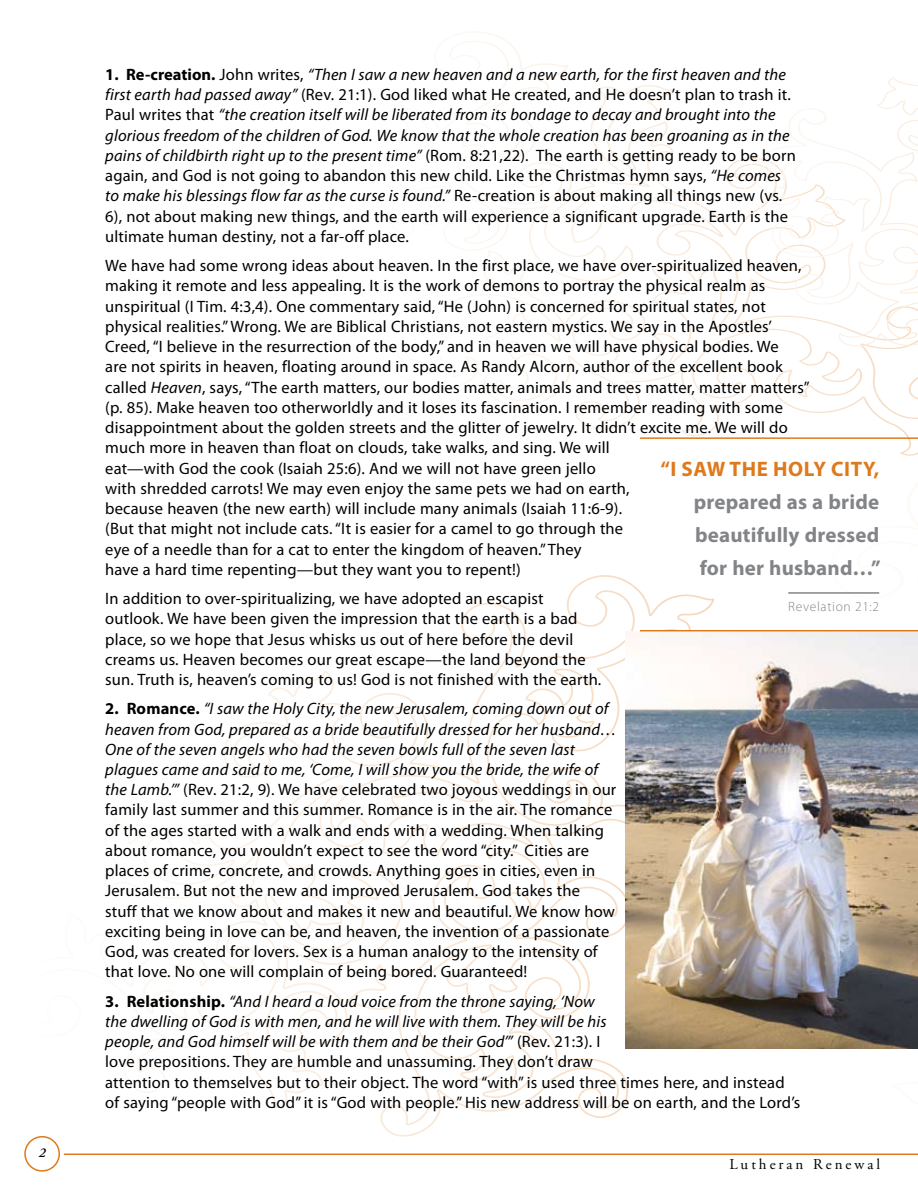
<style>
.page{position:relative;width:918px;height:1188px;background:#fff}
.page>*{position:absolute;margin:0;border:0;box-sizing:border-box;transform-origin:0 0}
.t1{font:700 21px/33px "Myriad Pro";letter-spacing:.01em;color:#828487;text-align:justify}
.t2{font:700 21px "Myriad Pro";letter-spacing:.03em;color:#de791c}
.t3{font:16.5px/20.2px "Myriad Pro";letter-spacing:.01em;color:#000}
.t4{font:15px "Adobe Garamond Pro";letter-spacing:.2em;color:#000}
.t5{font:300 13.5px "Myriad Pro";letter-spacing:.05em;color:#828487}
.t6{font:italic 600 13.5px "Adobe Garamond Pro";color:#000}
.s1{font-weight:700}
.s2{font-style:italic}
</style>
<div class="page">
<svg style="left:446px;top:33px;width:190px;height:250px"></svg>
<svg style="left:685px;top:77px;width:233px;height:145px"></svg>
<svg style="left:223px;top:577px;width:413px;height:205px"></svg>
<hr style="left:64px;top:1154px;width:854px;height:1px;background:#de791c">
<div style="left:24px;top:1136px;width:36px;height:36px;border:2px solid #de791c;border-radius:50%"></div>
<img style="left:625px;top:632px;width:293px;height:417px">
<hr style="left:788px;top:592px;width:91px;height:2px;background:#828487">
<hr style="left:640px;top:437px;width:278px;height:2px;background:#de791c">
<hr style="left:640px;top:630px;width:278px;height:1px;background:#de791c">
<img style="left:802px;top:592px;width:116px;height:238px">
<p class="t6" style="left:39px;top:1145px;width:8px">2</p>
<p class="t3" style="left:105px;top:64px;width:692px"><span class="s1">1. Re-creation.</span> John writes, <span class="s2">“Then I saw a new heaven and a new earth, for the first heaven and the first earth had passed away”</span> (Rev. 21:1). God liked what He created, and He doesn’t plan to trash it.<br>Paul writes that <span class="s2">“the creation itself will be liberated from its bondage to decay and brought into the glorious freedom of the children of God. We know that the whole creation has been groaning as in the pains of childbirth right up to the present time”</span> (Rom. 8:21,22). The earth is getting ready to be born again, and God is not going to abandon this new child. Like the Christmas hymn says, <span class="s2">“He comes to make his blessings flow far as the curse is found.”</span> Re-creation is about making all things new (vs.<br>6), not about making new things, and the earth will experience a significant upgrade. Earth is the ultimate human destiny, not a far-off place.</p>
<p class="t3" style="left:105px;top:255px;width:706px">We have had some wrong ideas about heaven. In the first place, we have over-spiritualized heaven, making it remote and less appealing. It is the work of demons to portray the physical realm as unspiritual (I Tim. 4:3,4). One commentary said, “He (John) is concerned for spiritual states, not physical realities.” Wrong. We are Biblical Christians, not eastern mystics. We say in the Apostles’ Creed, “I believe in the resurrection of the body,” and in heaven we will have physical bodies. We<br>are not spirits in heaven, floating around in space. As Randy Alcorn, author of the excellent book called <span class="s2">Heaven</span>, says, “The earth matters, our bodies matter, animals and trees matter, matter matters” (p. 85). Make heaven too otherworldly and it loses its fascination. I remember reading with some disappointment about the golden streets and the glitter of jewelry. It didn’t excite me. We will do much more in heaven than float on clouds, take walks, and sing. We will<br>eat—with God the cook (Isaiah 25:6). And we will not have green jello<br>with shredded carrots! We may even enjoy the same pets we had on earth,<br>because heaven (the new earth) will include many animals (Isaiah 11:6-9).<br>(But that might not include cats. “It is easier for a camel to go through the<br>eye of a needle than for a cat to enter the kingdom of heaven.” They<br>have a hard time repenting—but they want you to repent!)</p>
<p class="t3" style="left:105px;top:588px;width:498px">In addition to over-spiritualizing, we have adopted an escapist outlook. We have been given the impression that the earth is a bad place, so we hope that Jesus whisks us out of here before the devil creams us. Heaven becomes our great escape—the land beyond the sun. Truth is, heaven’s coming to us! God is not finished with the earth.</p>
<p class="t3" style="left:105px;top:698px;width:513px"><span class="s1">2. Romance.</span> <span class="s2">“I saw the Holy City, the new Jerusalem, coming down out of heaven from God, prepared as a bride beautifully dressed for her husband… One of the seven angels who had the seven bowls full of the seven last plagues came and said to me, ‘Come, I will show you the bride, the wife of the Lamb.’”</span> (Rev. 21:2, 9). We have celebrated two joyous weddings in our family last summer and this summer. Romance is in the air. The romance of the ages started with a walk and ends with a wedding. When talking about romance, you wouldn’t expect to see the word “city.” Cities are places of crime, concrete, and crowds. Anything goes in cities, even in Jerusalem. But not the new and improved Jerusalem. God takes the<br>stuff that we know about and makes it new and beautiful. We know how exciting being in love can be, and heaven, the invention of a passionate God, was created for lovers. Sex is a human analogy to the intensity of that love. No one will complain of being bored. Guaranteed!</p>
<p class="t3" style="left:105px;top:991px;width:697px"><span class="s1">3. Relationship.</span> <span class="s2">“And I heard a loud voice from the throne saying, ‘Now<br>the dwelling of God is with men, and he will live with them. They will be his<br>people, and God himself will be with them and be their God’”</span> (Rev. 21:3). I<br>love prepositions. They are humble and unassuming. They don’t draw<br>attention to themselves but to their object. The word “with” is used three times here, and instead of saying “people with God” it is “God with people.” His new address will be on earth, and the Lord’s</p>
<p class="t2" style="left:661px;top:455px;width:220px">“I saw the Holy City,</p>
<p class="t1" style="left:694px;top:485px;width:188px">prepared as a bride beautifully dressed for her husband…”</p>
<p class="t5" style="left:788px;top:598px;width:92px">Revelation 21:2</p>
<p class="t4" style="left:729px;top:1155px;width:152px">Lutheran Renewal</p>
</div>
